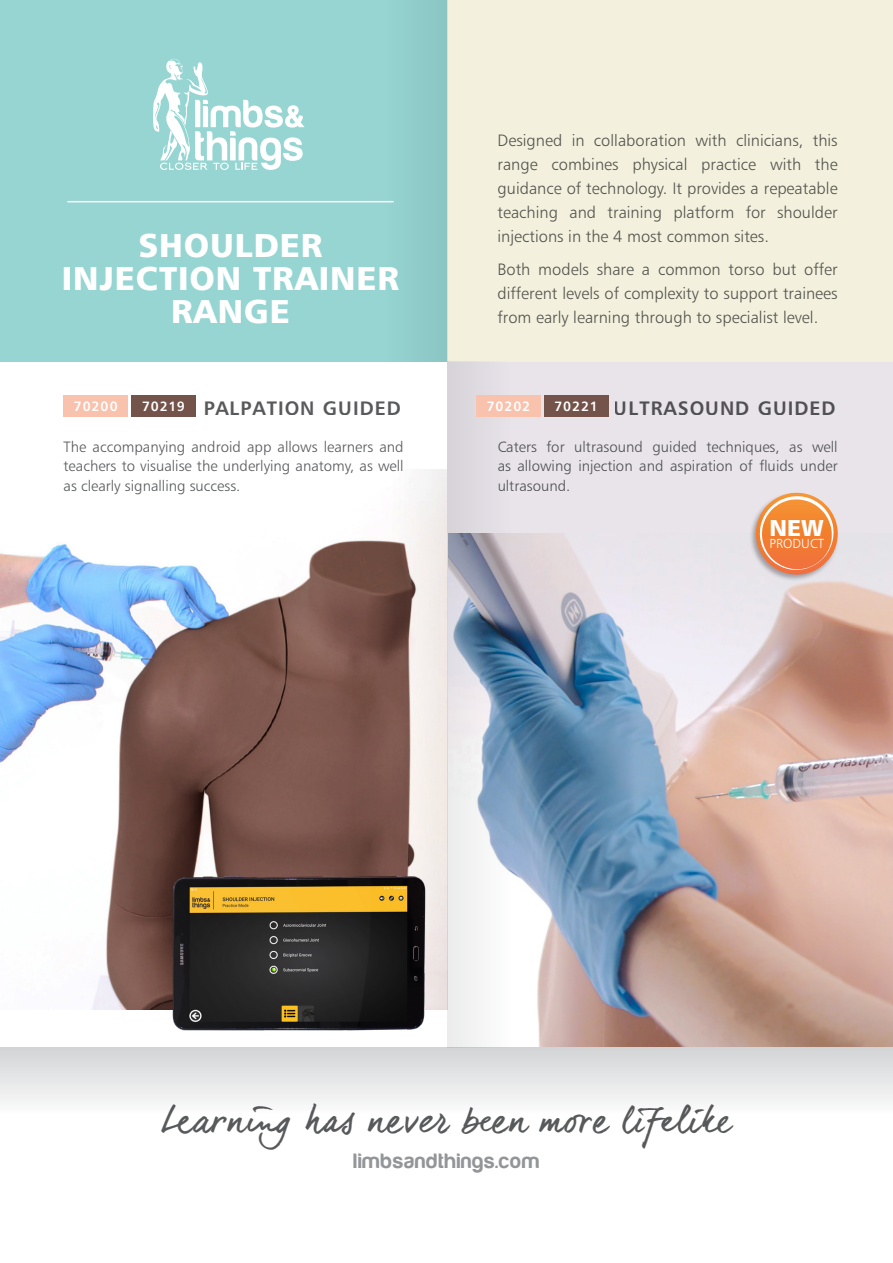
<style>
.page{position:relative;width:893px;height:1263px;background:#fff}
.page>*{position:absolute;margin:0;border:0;box-sizing:border-box;transform-origin:0 0}
.t1{font:36px "dear Joe 6";color:#58595b}
.t2{font:33px/33px "Humanist 777 BT Black B";letter-spacing:.025em;color:#fff;text-align:center}
.t3{font:22.95px "Humanist 777 BT Black B";color:#fff}
.t4{font:21.6px "Harabara";letter-spacing:.05em;color:#939598}
.t5{font:19.5px "Humanist 777 BT Bold B";letter-spacing:.05em;color:#58595b}
.t6{font:16.5px/24px "Humanist 777 BT Light B";color:#58595b;text-align:justify}
.t7{font:15px/19.5px "Humanist 777 BT Light B";color:#58595b;text-align:justify}
.t8{font:13.5px "Humanist 777 BT Bold B";letter-spacing:.065em;color:#fff}
.t9{font:13.05px "Humanist 777 BT Light B";color:#fff}
</style>
<div class="page">
<img style="left:510px;top:533px;width:383px;height:514px">
<svg style="left:0;top:1047px;width:893px;height:56px"></svg>
<img style="left:0;top:470px;width:448px;height:539px">
<div style="left:448px;top:361px;width:445px;height:172px;background:#e8e4ea"></div>
<div style="left:0;top:0;width:448px;height:361px;background:#96d5d2"></div>
<div style="left:448px;top:0;width:445px;height:361px;background:#f3f0dd"></div>
<div style="left:385px;top:0;width:63px;height:361px;background:#90ccca"></div>
<svg style="left:153px;top:59px;width:152px;height:111px"></svg>
<hr style="left:68px;top:201px;width:325px;height:1px;background:#fff">
<img style="left:171px;top:874px;width:256px;height:157px">
<svg style="left:448px;top:361px;width:62px;height:686px"></svg>
<div style="left:749px;top:491px;width:90px;height:91px;background:#000;opacity:.31"></div>
<svg style="left:756px;top:493px;width:82px;height:82px"></svg>
<svg style="left:760px;top:496px;width:74px;height:74px;background:#f09354"></svg>
<div style="left:64px;top:395px;width:64px;height:22px;background:#f9c2ad"></div>
<div style="left:131px;top:395px;width:65px;height:22px;background:#74534a"></div>
<div style="left:476px;top:395px;width:65px;height:21px;background:#f9c2ad"></div>
<div style="left:544px;top:395px;width:64px;height:21px;background:#74534a"></div>
<h2 class="t2" style="left:62px;top:228px;width:339px">SHOULDER<br>INJECTION TRAINER<br>RANGE</h2>
<p class="t6" style="left:497px;top:128px;width:342px">Designed in collaboration with clinicians, this range combines physical practice with the guidance of technology. It provides a repeatable teaching and training platform for shoulder injections in the 4 most common sites.</p>
<p class="t6" style="left:497px;top:257px;width:342px">Both models share a common torso but offer different levels of complexity to support trainees from early learning through to specialist level.</p>
<p class="t8" style="left:74px;top:398px;width:45px">70200</p>
<p class="t5" style="left:142px;top:395px;width:260px"><sup>70219</sup> PALPATION GUIDED</p>
<p class="t8" style="left:487px;top:397px;width:45px">70202</p>
<p class="t5" style="left:555px;top:395px;width:283px"><sup>70221</sup> ULTRASOUND GUIDED</p>
<p class="t7" style="left:64px;top:436px;width:342px">The accompanying android app allows learners and teachers to visualise the underlying anatomy, as well as clearly signalling success.</p>
<p class="t7" style="left:497px;top:436px;width:342px">Caters for ultrasound guided techniques, as well as allowing injection and aspiration of fluids under ultrasound.</p>
<h3 class="t3" style="left:770px;top:513px;width:56px">NEW</h3>
<p class="t9" style="left:769px;top:535px;width:56px">PRODUCT</p>
<h1 class="t1" style="left:162px;top:1098px;width:573px">Learning has never been more lifelike</h1>
<h3 class="t4" style="left:353px;top:1149px;width:188px">limbsandthings.com</h3>
</div>
